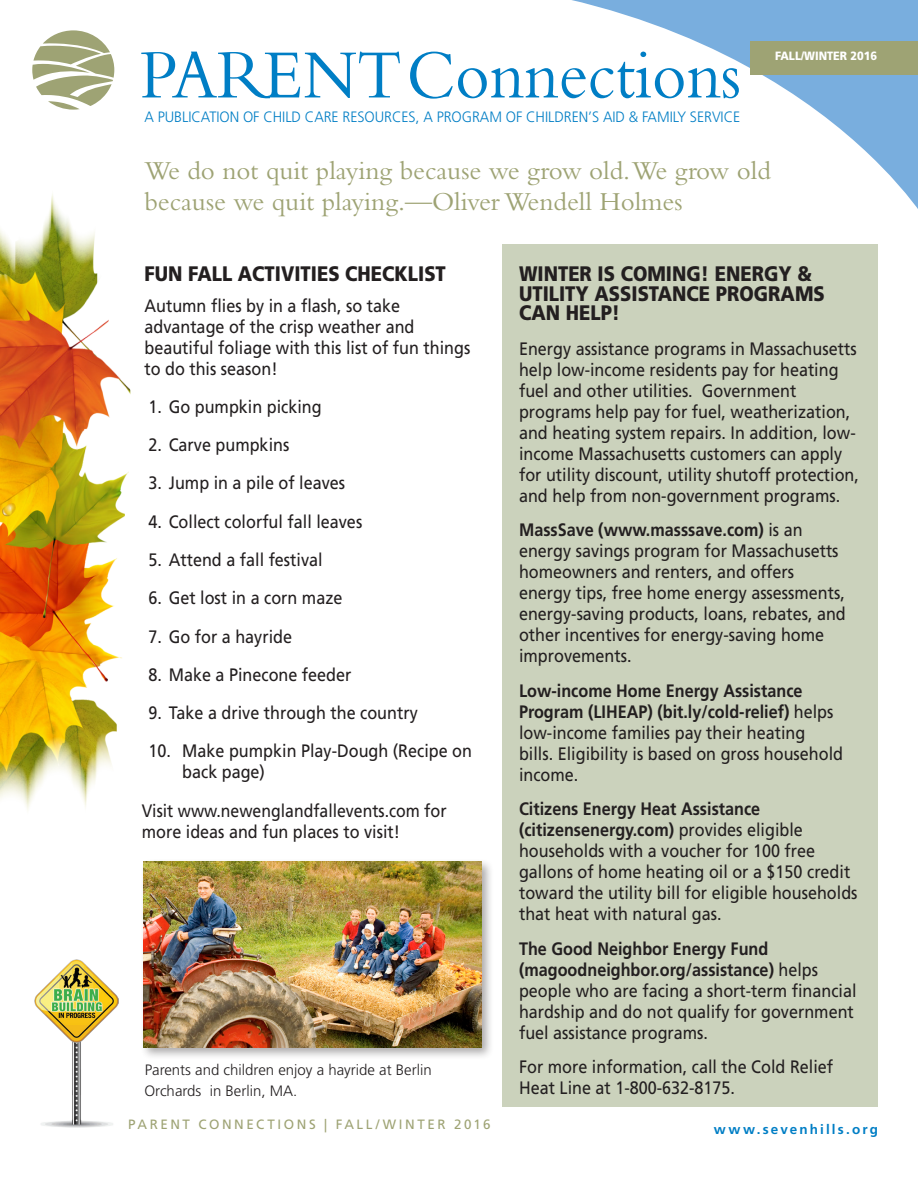
<style>
.page{position:relative;width:918px;height:1188px;background:#fff}
.page>*{position:absolute;margin:0;border:0;box-sizing:border-box;transform-origin:0 0}
.t1{font:72px "Bembo Std";letter-spacing:-.005em;color:#007ec5;scale:.93 1}
.Heading{font:27px/31.5px "Bembo Std";color:#9ea374}
.t2{font:900 21px/19.5px "Frutiger LT Std";color:#231f20;scale:.88 1}
.Bullet_lists{font:18px/21px "Frutiger LT Std";color:#231f20;scale:.9 1}
.Bullet_lists-2{font:18px/21px "Frutiger LT Std";color:#231f20;scale:.88 1}
.t3{font:300 15px "Frutiger LT Std";letter-spacing:-.005em;color:#007ec5;scale:.95 1}
.Heading-2{font:300 15px/21px "Frutiger LT Std";color:#231f20}
.Large_Heading{font:13.5px "Frutiger LT Std";letter-spacing:.195em;color:#9ea374}
.t4{font:700 13.5px "Frutiger LT Std";letter-spacing:.16em;color:#007ec5}
.Heading-3{font:900 12px "Frutiger LT Std";color:#fff;scale:.91 1}
.s1{font-weight:700}
</style>
<div class="page">
<img style="left:35px;top:960px;width:83px;height:167px">
<div style="left:502px;top:245px;width:376px;height:862px;background:#cbd2bc"></div>
<img style="left:0;top:270px;width:131px;height:540px">
<svg style="left:0;top:0;width:918px;height:270px"></svg>
<div style="left:751px;top:41px;width:167px;height:33px;background:#9ea374"></div>
<div style="left:140px;top:858px;width:354px;height:202px;background:#231f20;opacity:.38"></div>
<img style="left:143px;top:862px;width:338px;height:185px">
<p class="t1" style="left:140px;top:33px;width:648px">PARENT Connections</p>
<p class="t3" style="left:144px;top:108px;width:629px">A PUBLICATION OF CHILD CARE RESOURCES, A PROGRAM OF CHILDREN’S AID &amp; FAMILY SERVICE</p>
<p class="Heading-3" style="left:775px;top:49px;width:114px">FALL/WINTER 2016</p>
<p class="Heading" style="left:144px;top:154px;width:628px">We do not quit playing because we grow old.We grow old because we quit playing.—Oliver Wendell Holmes</p>
<p class="t2" style="left:144px;top:264px;width:344px">FUN FALL ACTIVITIES CHECKLIST</p>
<p class="Bullet_lists" style="left:144px;top:295px;width:364px">Autumn flies by in a flash, so take advantage of the crisp weather and beautiful foliage with this list of fun things to do this season!</p>
<p class="Bullet_lists" style="left:148px;top:396px;width:194px">1. Go pumpkin picking</p>
<p class="Bullet_lists" style="left:148px;top:434px;width:158px">2. Carve pumpkins</p>
<p class="Bullet_lists" style="left:148px;top:473px;width:220px">3. Jump in a pile of leaves</p>
<p class="Bullet_lists" style="left:148px;top:511px;width:239px">4. Collect colorful fall leaves</p>
<p class="Bullet_lists" style="left:148px;top:549px;width:195px">5. Attend a fall festival</p>
<p class="Bullet_lists" style="left:148px;top:588px;width:217px">6. Get lost in a corn maze</p>
<p class="Bullet_lists" style="left:148px;top:626px;width:161px">7. Go for a hayride</p>
<p class="Bullet_lists" style="left:148px;top:664px;width:227px">8. Make a Pinecone feeder</p>
<p class="Bullet_lists" style="left:148px;top:702px;width:301px">9. Take a drive through the country</p>
<p class="Bullet_lists" style="left:182px;top:741px;width:324px;text-indent:-34px">10. Make pumpkin Play-Dough (Recipe on back page)</p>
<p class="Bullet_lists-2" style="left:142px;top:800px;width:348px">Visit www.newenglandfallevents.com for more ideas and fun places to visit!</p>
<p class="Heading-2" style="left:144px;top:1059px;width:289px">Parents and children enjoy a hayride at Berlin<br>Orchards in Berlin, MA.</p>
<p class="Large_Heading" style="left:128px;top:1116px;width:364px">PARENT CONNECTIONS | FALL/WINTER 2016</p>
<p class="t2" style="left:519px;top:264px;width:349px">WINTER IS COMING! ENERGY &amp;<br>UTILITY ASSISTANCE PROGRAMS<br>CAN HELP!</p>
<p class="Bullet_lists" style="left:519px;top:338px;width:379px">Energy assistance programs in Massachusetts help low-income residents pay for heating fuel and other utilities. Government programs help pay for fuel, weatherization, and heating system repairs. In addition, low&shy;income Massachusetts customers can apply for utility discount, utility shutoff protection, and help from non-government programs.</p>
<p class="Bullet_lists" style="left:519px;top:520px;width:365px"><span class="s1">MassSave (www.masssave.com)</span> is an energy savings program for Massachusetts homeowners and renters, and offers energy tips, free home energy assessments, energy-saving products, loans, rebates, and other incentives for energy-saving home improvements.</p>
<p class="Bullet_lists" style="left:519px;top:680px;width:362px"><span class="s1">Low-income Home Energy Assistance Program (LIHEAP) (bit.ly/cold-relief)</span> helps low-income families pay their heating bills. Eligibility is based on gross household income.</p>
<p class="Bullet_lists" style="left:519px;top:799px;width:378px"><span class="s1">Citizens Energy Heat Assistance (citizensenergy.com)</span> provides eligible households with a voucher for 100 free gallons of home heating oil or a $150 credit toward the utility bill for eligible households that heat with natural gas.</p>
<p class="Bullet_lists" style="left:519px;top:938px;width:377px"><span class="s1">The Good Neighbor Energy Fund (magoodneighbor.org/assistance)</span> helps people who are facing a short-term financial hardship and do not qualify for government fuel assistance programs.</p>
<p class="Bullet_lists" style="left:519px;top:1057px;width:351px">For more information, call the Cold Relief<br>Heat Line at 1-800-632-8175.</p>
<p class="t4" style="left:714px;top:1122px;width:166px">www.sevenhills.org</p>
</div>
